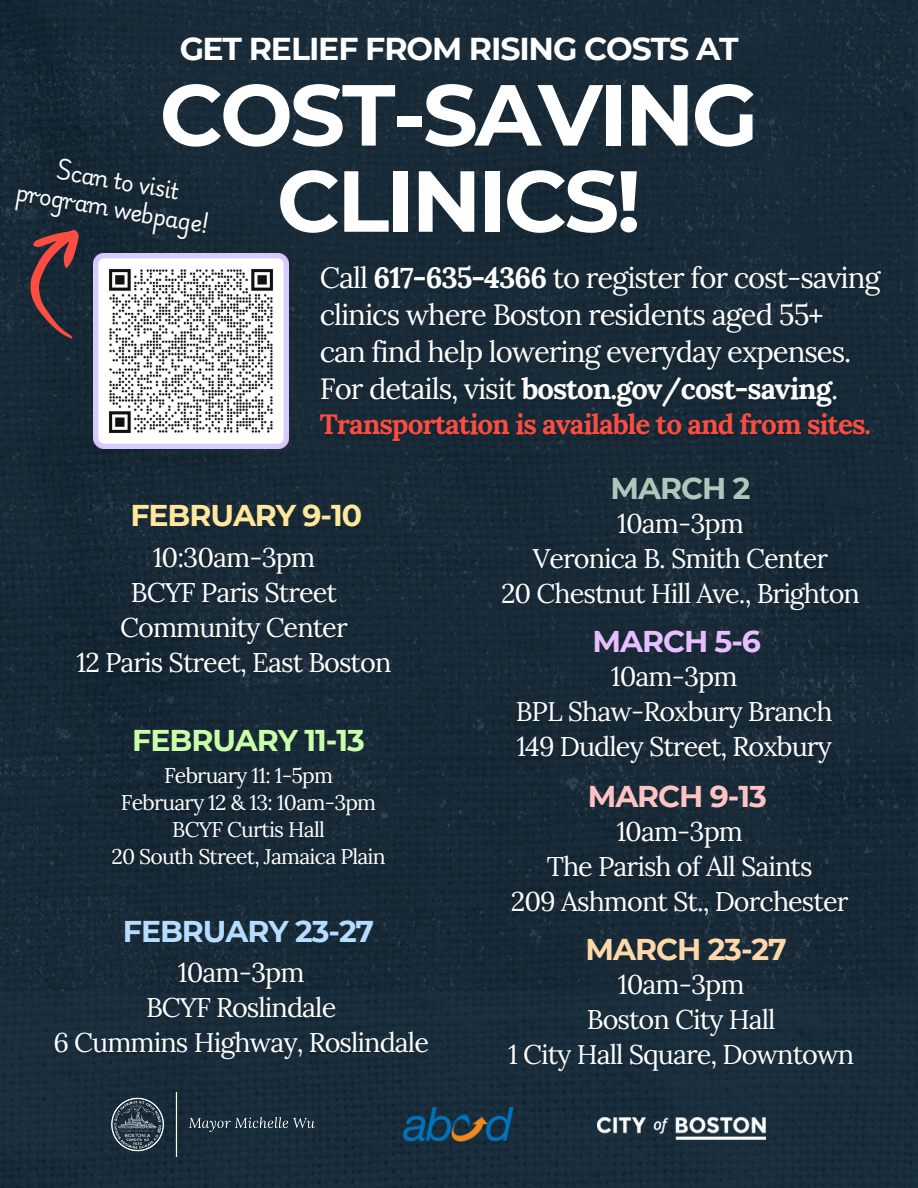
<style>
.page{position:relative;width:918px;height:1188px;background:#192d3b}
.page>*{position:absolute;margin:0;border:0;box-sizing:border-box;transform-origin:0 0}
.t1{font:700 86.4px/86.1px "Montserrat";letter-spacing:-.035em;color:#fff;text-align:center}
.t2{font:700 31.65px "Montserrat";letter-spacing:-.035em;color:#fff}
.t3{font:700 30px "Montserrat";letter-spacing:-.035em;color:#caffaa}
.t4{font:700 30px "Montserrat";letter-spacing:-.035em;color:#b6dcff}
.t5{font:700 30px "Montserrat";letter-spacing:-.035em;color:#ffe89b}
.t6{font:700 30px "Montserrat";letter-spacing:-.035em;color:#ffd8aa}
.t7{font:700 30px "Montserrat";letter-spacing:-.035em;color:#ffc3c3}
.t8{font:700 30px "Montserrat";letter-spacing:-.035em;color:#e8beff}
.t9{font:700 30px "Montserrat";letter-spacing:-.035em;color:#adc8bb}
.t10{font:29.25px/37px "Lora";letter-spacing:-.035em;color:#fff}
.t11{font:700 27.75px "Lora";letter-spacing:-.035em;color:#fb4d42}
.t12{font:27px/35.1px "Lora";letter-spacing:-.035em;color:#fff;text-align:center}
.t13{font:21.9px "Playwrite US Modern";color:#fff}
.t14{font:21.15px "Lora";letter-spacing:-.035em;color:#fff}
.s1{font-weight:700}
</style>
<div class="page">
<div style="left:0;top:0;width:913px;height:991px;background:#182a37"></div>
<img style="left:399px;top:1103px;width:120px;height:43px">
<img style="left:108px;top:1093px;width:211px;height:64px">
<img style="left:598px;top:1117px;width:168px;height:23px">
<img style="left:93px;top:253px;width:196px;height:196px">
<svg style="left:0;top:215px;width:127px;height:126px;background:#57555f"></svg>
<div style="left:315px;top:257px;width:572px;height:191px;background:#182936"></div>
<img style="left:511px;top:658px;width:327px;height:112px">
<img style="left:71px;top:539px;width:325px;height:144px">
<img style="left:107px;top:762px;width:284px;height:111px">
<img style="left:50px;top:954px;width:385px;height:112px">
<img style="left:507px;top:813px;width:347px;height:109px">
<div style="left:503px;top:966px;width:356px;height:112px;background:#192c3a"></div>
<img style="left:11px;top:142px;width:209px;height:106px">
<img style="left:496px;top:505px;width:369px;height:112px">
<p class="t2" style="left:179px;top:29px;width:561px">GET RELIEF FROM RISING COSTS AT</p>
<h1 class="t1" style="left:160px;top:72px;width:600px">COST-SAVING<br>CLINICS!</h1>
<p class="t13" style="left:59px;top:158px;width:126px;rotate:10deg">Scan to visit</p>
<p class="t13" style="left:19px;top:180px;width:197px;rotate:10deg">program webpage!</p>
<p class="t10" style="left:320px;top:258px;width:563px">Call <span class="s1">617-635-4366</span> to register for cost-saving clinics where Boston residents aged 55+<br>can find help lowering everyday expenses.<br>For details, visit <span class="s1">boston.gov/cost-saving</span>.</p>
<p class="t11" style="left:320px;top:406px;width:553px">Transportation is available to and from sites.</p>
<h2 class="t5" style="left:130px;top:497px;width:233px">FEBRUARY 9-10</h2>
<p class="t12" style="left:76px;top:539px;width:316px">10:30am-3pm<br>BCYF Paris Street<br>Community Center<br>12 Paris Street, East Boston</p>
<h2 class="t3" style="left:132px;top:722px;width:234px">FEBRUARY 11-13</h2>
<p class="t14" style="left:164px;top:762px;width:170px">February 11: 1-5pm</p>
<p class="t14" style="left:121px;top:789px;width:257px">February 12 &amp; 13: 10am-3pm</p>
<p class="t14" style="left:172px;top:816px;width:154px">BCYF Curtis Hall</p>
<p class="t14" style="left:111px;top:843px;width:276px">20 South Street, Jamaica Plain</p>
<h2 class="t4" style="left:123px;top:913px;width:253px">FEBRUARY 23-27</h2>
<p class="t12" style="left:53px;top:955px;width:377px">10am-3pm<br>BCYF Roslindale<br>6 Cummins Highway, Roslindale</p>
<h2 class="t9" style="left:611px;top:470px;width:141px">MARCH 2</h2>
<p class="t12" style="left:501px;top:505px;width:360px">10am-3pm<br>Veronica B. Smith Center<br>20 Chestnut Hill Ave., Brighton</p>
<h2 class="t8" style="left:593px;top:623px;width:170px">MARCH 5-6</h2>
<p class="t12" style="left:516px;top:659px;width:318px">10am-3pm<br>BPL Shaw-Roxbury Branch<br>149 Dudley Street, Roxbury</p>
<h2 class="t7" style="left:588px;top:778px;width:181px">MARCH 9-13</h2>
<p class="t12" style="left:511px;top:813px;width:339px">10am-3pm<br>The Parish of All Saints<br>209 Ashmont St., Dorchester</p>
<h2 class="t6" style="left:586px;top:931px;width:203px">MARCH 23-27</h2>
<p class="t12" style="left:508px;top:967px;width:348px">10am-3pm<br>Boston City Hall<br>1 City Hall Square, Downtown</p>
</div>
